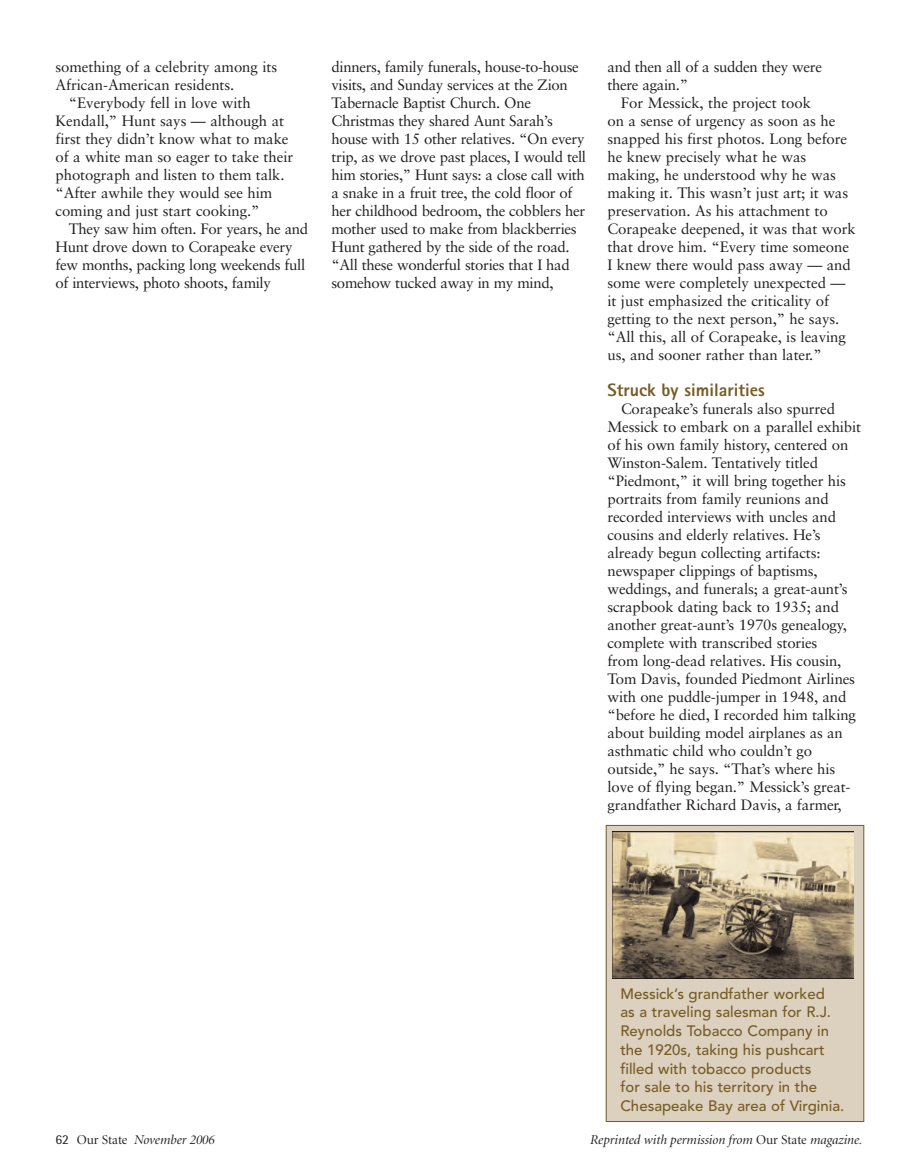
<style>
.page{position:relative;width:918px;height:1175px;background:#fff}
.page>*{position:absolute;margin:0;border:0;box-sizing:border-box;transform-origin:0 0}
.t1{font:800 18px "Agfa Rotis Sans Serif";color:#775b24}
.t2{font:15px/18px "Sabon";letter-spacing:-.01em;color:#231f20}
.t3{font:500 15px/18.8px "Avenir";color:#775b24}
.t4{font:italic 13.5px "Minion Display";color:#231f20}
.s1{font-family:"Agfa Rotis Semisans";font-style:normal}
.s2{font-style:normal}
</style>
<div class="page">
<div style="left:606px;top:825px;width:258px;height:296px;background:#dcd0bf"></div>
<img style="left:612px;top:832px;width:242px;height:146px">
<div style="left:606px;top:825px;width:258px;height:296px;border:1px solid #775b24"></div>
<p class="t2" style="left:56px;top:59px;width:223px">something of a celebrity among its</p>
<p class="t2" style="left:56px;top:77px;width:180px">African-American residents.</p>
<p class="t2" style="left:69px;top:95px;width:183px">“Everybody fell in love with</p>
<p class="t2" style="left:55px;top:113px;width:230px">Kendall,” Hunt says — although at</p>
<p class="t2" style="left:55px;top:131px;width:235px">first they didn’t know what to make</p>
<p class="t2" style="left:55px;top:149px;width:239px">of a white man so eager to take their</p>
<p class="t2" style="left:55px;top:167px;width:231px">photograph and listen to them talk.</p>
<p class="t2" style="left:55px;top:185px;width:218px">“After awhile they would see him</p>
<p class="t2" style="left:55px;top:203px;width:206px">coming and just start cooking.”</p>
<p class="t2" style="left:69px;top:221px;width:241px">They saw him often. For years, he and</p>
<p class="t2" style="left:55px;top:239px;width:239px">Hunt drove down to Corapeake every</p>
<p class="t2" style="left:55px;top:257px;width:251px">few months, packing long weekends full</p>
<p class="t2" style="left:55px;top:275px;width:217px">of interviews, photo shoots, family</p>
<p class="t2" style="left:332px;top:59px;width:256px">dinners, family funerals, house-to-house visits, and Sunday services at the Zion Tabernacle Baptist Church. One Christmas they shared Aunt Sarah’s house with 15 other relatives. “On every trip, as we drove past places, I would tell him stories,” Hunt says: a close call with a snake in a fruit tree, the cold floor of her childhood bedroom, the cobblers her mother used to make from blackberries Hunt gathered by the side of the road. “All these wonderful stories that I had somehow tucked away in my mind,</p>
<p class="t2" style="left:608px;top:59px;width:216px">and then all of a sudden they were there again.”</p>
<p class="t2" style="left:607px;top:95px;width:250px;text-indent:14px">For Messick, the project took<br>on a sense of urgency as soon as he snapped his first photos. Long before he knew precisely what he was making, he understood why he was making it. This wasn’t just art; it was preservation. As his attachment to Corapeake deepened, it was that work that drove him. “Every time someone I knew there would pass away — and some were completely unexpected — it just emphasized the criticality of getting to the next person,” he says. “All this, all of Corapeake, is leaving us, and sooner rather than later.”</p>
<p class="t1" style="left:608px;top:384px;width:159px">Struck by similarities</p>
<p class="t2" style="left:608px;top:401px;width:255px;text-indent:14px">Corapeake’s funerals also spurred Messick to embark on a parallel exhibit of his own family history, centered on Winston-Salem. Tentatively titled “Piedmont,” it will bring together his portraits from family reunions and recorded interviews with uncles and cousins and elderly relatives. He’s already begun collecting artifacts: newspaper clippings of baptisms, weddings, and funerals; a great-aunt’s scrapbook dating back to 1935; and another great-aunt’s 1970s genealogy, complete with transcribed stories<br>from long-dead relatives. His cousin, Tom Davis, founded Piedmont Airlines with one puddle-jumper in 1948, and “before he died, I recorded him talking about building model airplanes as an asthmatic child who couldn’t go outside,” he says. “That’s where his love of flying began.” Messick’s great&shy;grandfather Richard Davis, a farmer,</p>
<p class="t3" style="left:620px;top:985px;width:226px">Messick’s grandfather worked<br>as a traveling salesman for R.J.<br>Reynolds Tobacco Company in the 1920s, taking his pushcart filled with tobacco products<br>for sale to his territory in the<br>Chesapeake Bay area of Virginia.</p>
<p class="t4" style="left:56px;top:1134px;width:161px"><span class="s1">62</span> <span class="s2">Our State</span> November 2006</p>
<p class="t4" style="left:590px;top:1134px;width:274px">Reprinted with permission from <span class="s2">Our State</span> magazine.</p>
</div>
